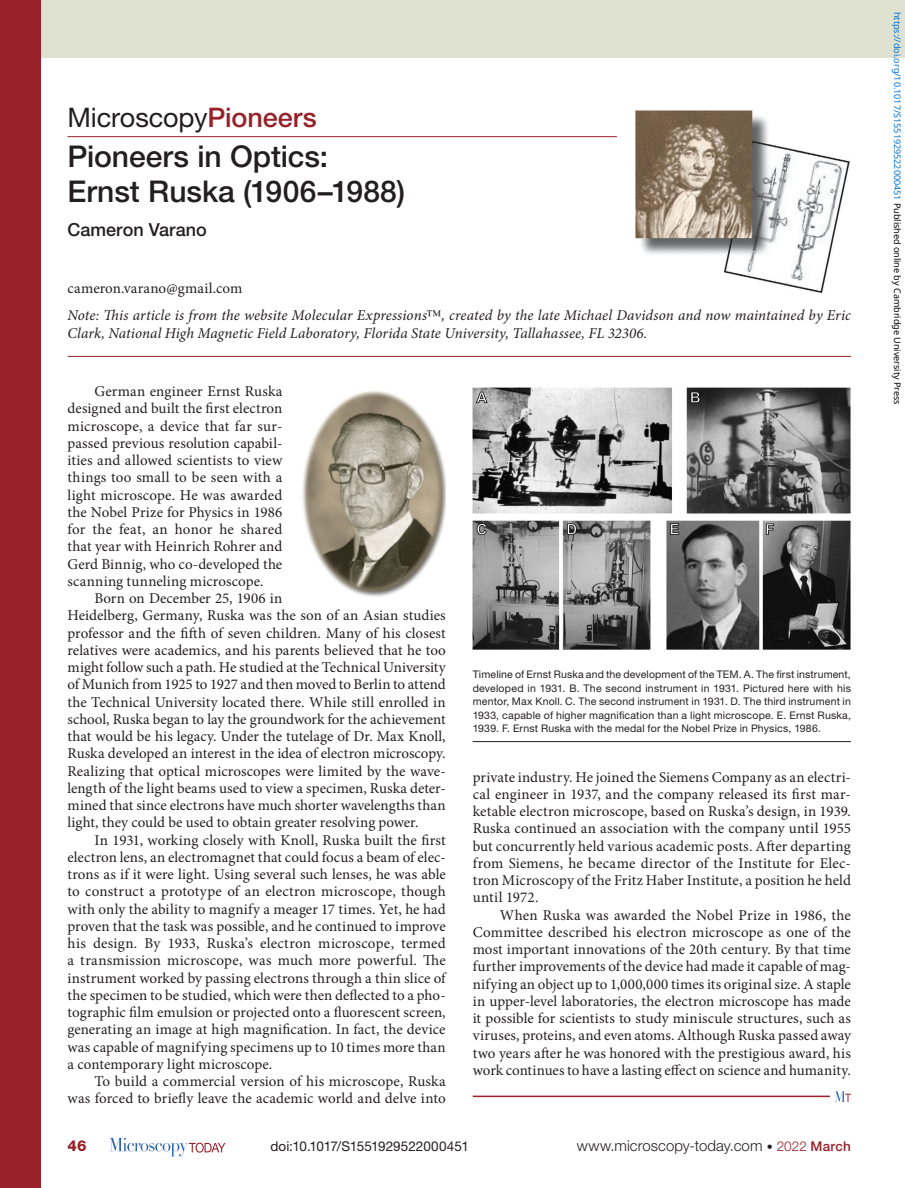
<style>
.page{position:relative;width:905px;height:1188px;background:#fff}
.page>*{position:absolute;margin:0;border:0;box-sizing:border-box;transform-origin:0 0}
.t1{font:500 30px/34.5px "Helvetica Neue LT Std";color:#231f20}
.t2{font:27px "Helvetica Neue LT Std";letter-spacing:-.005em;color:#231f20}
.t3{font:500 18px "Helvetica Neue LT Std";color:#231f20}
.t4{font:15px/17.2px "Minion Pro";color:#231f20;text-align:justify}
.t5{font:italic 15px/27px "Minion Pro";letter-spacing:.005em;color:#231f20}
.t6{font:300 15px "Helvetica Neue LT Std";letter-spacing:.005em;color:#231f20}
.t7{font:800 15px "Helvetica Neue LT Std";color:#98212a}
.t8{font:13.5px "Helvetica Neue LT Std";color:#231f20}
.t9{font:10.5px/13.5px "Helvetica Neue LT Std";letter-spacing:.02em;color:#231f20;text-align:justify}
.t10{font:9px "Noto Sans";color:#0172cf}
.s1{font-weight:500;color:#98212a}
.s2{font-style:normal}
.s3{font-family:"STIX General"}
.s4{font-size:12px}
.s5{font-size:13.5px;color:#98212a}
.s6{font-weight:500;font-size:13.5px;color:#98212a}
.s7{color:#000}
</style>
<div class="page">
<svg style="left:109px;top:1138px;width:116px;height:18px"></svg>
<div style="left:0;top:0;width:904px;height:58px;background:#e0e2d1"></div>
<div style="left:0;top:0;width:40px;height:1188px;background:#98212a"></div>
<img style="left:635px;top:110px;width:215px;height:183px">
<hr style="left:68px;top:136px;width:548px;height:1px;background:#98212a">
<hr style="left:68px;top:356px;width:782px;height:1px;background:#98212a">
<hr style="left:473px;top:1096px;width:357px;height:1px;background:#98212a">
<svg style="left:834px;top:1091px;width:16px;height:11px"></svg>
<img style="left:302px;top:390px;width:144px;height:207px">
<hr style="left:472px;top:741px;width:378px;height:1px;background:#231f20">
<img style="left:472px;top:387px;width:378px;height:263px">
<h2 class="t2" style="left:68px;top:102px;width:251px">Microscopy<span class="s1">Pioneers</span></h2>
<h1 class="t1" style="left:68px;top:139px;width:339px">Pioneers in Optics:<br>Ernst Ruska (1906–1988)</h1>
<p class="t3" style="left:68px;top:219px;width:141px">Cameron Varano</p>
<p class="t5" style="left:68px;top:275px;width:785px"><span class="s2">cameron.varano@gmail.com<br></span>Note: This article is from the website Molecular Expressions<span class="s3">™</span>, created by the late Michael Davidson and now maintained by Eric</p>
<p class="t5" style="left:68px;top:320px;width:581px">Clark, National High Magnetic Field Laboratory, Florida State University, Tallahassee, FL 32306.</p>
<p class="t4" style="left:68px;top:383px;width:216px;text-indent:27px">German engineer Ernst Ruska designed and built the first electron microscope, a device that far sur&shy;passed previous resolution capabil&shy;ities and allowed scientists to view things too small to be seen with a light microscope. He was awarded the Nobel Prize for Physics in 1986 for the feat, an honor he shared that year with Heinrich Rohrer and Gerd Binnig, who co-developed the scanning tunneling microscope.</p>
<p class="t4" style="left:68px;top:590px;width:380px;text-align:left;text-indent:27px">Born on December 25, 1906 in<br>Heidelberg, Germany, Ruska was the son of an Asian studies professor and the fifth of seven children. Many of his closest relatives were academics, and his parents believed that he too might follow such a path. He studied at the Technical University of Munich from 1925 to 1927 and then moved to Berlin to attend the Technical University located there. While still enrolled in school, Ruska began to lay the groundwork for the achievement that would be his legacy. Under the tutelage of Dr. Max Knoll, Ruska developed an interest in the idea of electron microscopy.<br>Realizing that optical microscopes were limited by the wave&shy;length of the light beams used to view a specimen, Ruska deter&shy;mined that since electrons have much shorter wavelengths than light, they could be used to obtain greater resolving power.</p>
<p class="t4" style="left:68px;top:831px;width:380px;text-indent:27px">In 1931, working closely with Knoll, Ruska built the first electron lens, an electromagnet that could focus a beam of elec&shy;trons as if it were light. Using several such lenses, he was able to construct a prototype of an electron microscope, though with only the ability to magnify a meager 17 times. Yet, he had proven that the task was possible, and he continued to improve his design. By 1933, Ruska’s electron microscope, termed a transmission microscope, was much more powerful. The instrument worked by passing electrons through a thin slice of the specimen to be studied, which were then deflected to a pho&shy;tographic film emulsion or projected onto a fluorescent screen, generating an image at high magnification. In fact, the device was capable of magnifying specimens up to 10 times more than a contemporary light microscope.</p>
<p class="t4" style="left:68px;top:1073px;width:380px;text-align:right">To build a commercial version of his microscope, Ruska<br>was forced to briefly leave the academic world and delve into</p>
<p class="t9" style="left:472px;top:668px;width:379px">Timeline of Ernst Ruska and the development of the TEM. A. The first instrument, developed in 1931. B. The second instrument in 1931. Pictured here with his mentor, Max Knoll. C. The second instrument in 1931. D. The third instrument in 1933, capable of higher magnification than a light microscope. E. Ernst Ruska, 1939. F. Ernst Ruska with the medal for the Nobel Prize in Physics, 1986.</p>
<p class="t4" style="left:472px;top:768px;width:380px">private industry. He joined the Siemens Company as an electri&shy;cal engineer in 1937, and the company released its first mar&shy;ketable electron microscope, based on Ruska’s design, in 1939.<br>Ruska continued an association with the company until 1955 but concurrently held various academic posts. After departing from Siemens, he became director of the Institute for Elec&shy;tron Microscopy of the Fritz Haber Institute, a position he held until 1972.</p>
<p class="t4" style="left:473px;top:906px;width:380px;text-indent:27px">When Ruska was awarded the Nobel Prize in 1986, the Committee described his electron microscope as one of the most important innovations of the 20th century. By that time further improvements of the device had made it capable of mag&shy;nifying an object up to 1,000,000 times its original size. A staple in upper-level laboratories, the electron microscope has made it possible for scientists to study miniscule structures, such as viruses, proteins, and even atoms. Although Ruska passed away two years after he was honored with the prestigious award, his work continues to have a lasting effect on science and humanity.</p>
<p class="t7" style="left:68px;top:1137px;width:21px">46</p>
<p class="t8" style="left:270px;top:1138px;width:200px">doi:10.1017/S1551929522000451</p>
<p class="t6" style="left:577px;top:1137px;width:275px">www.microscopy-today.com <span class="s4">•</span> <span class="s5">2022</span> <span class="s6">March</span></p>
<p class="t10" style="left:903px;top:12px;width:394px;rotate:90deg">https://doi.org/10.1017/S1551929522000451 <span class="s7">Published online by Cambridge University Press</span></p>
</div>
